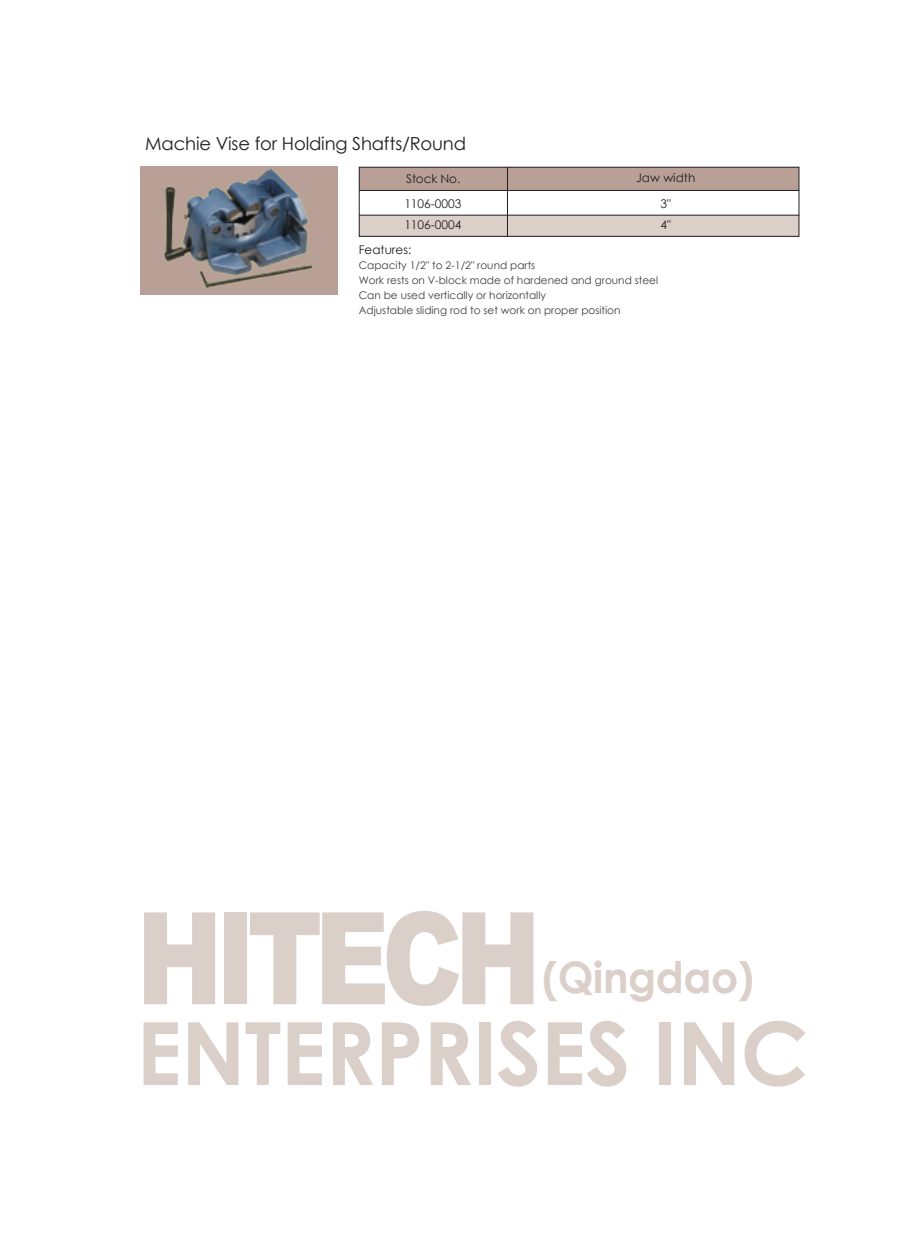
<style>
.page{position:relative;width:919px;height:1238px;background:#fff}
.page>*{position:absolute;margin:0;border:0;box-sizing:border-box;transform-origin:0 0}
.t1{font:900 128.1px "Arial";letter-spacing:-.075em;color:#dbcfc9;scale:.81 1}
.t2{font:700 87.3px "Century Gothic";letter-spacing:-.01em;color:#dbcfc9}
.t3{font:700 43.5px "Century Gothic";letter-spacing:-.01em;color:#dbcfc9}
.t4{font:18px "Century Gothic";letter-spacing:-.01em;color:#231f20}
.t5{font:12px/21px "Century Gothic";color:#231f20}
.t6{font:10.5px/15px "Century Gothic";color:#3e3e3f}
</style>
<div class="page">
<div style="left:359px;top:215px;width:439px;height:22px;background:#dbcfc9"></div>
<div style="left:359px;top:167px;width:440px;height:23px;background:#b8a097"></div>
<hr style="left:359px;top:190px;width:440px;height:1px;background:#231f20">
<hr style="left:359px;top:215px;width:440px;height:1px;background:#231f20">
<hr style="left:507px;top:167px;width:1px;height:69px;background:#231f20">
<div style="left:359px;top:167px;width:440px;height:70px;border:1px solid #231f20"></div>
<div style="left:140px;top:166px;width:197px;height:128px;background:#b8a097"></div>
<img style="left:164px;top:169px;width:149px;height:118px">
<h3 class="t4" style="left:145px;top:131px;width:322px">Machie Vise for Holding Shafts/Round</h3>
<p class="t5" style="left:406px;top:168px;width:56px">Stock No.</p>
<p class="t5" style="left:636px;top:167px;width:61px">Jaw width</p>
<p class="t5" style="left:404px;top:193px;width:59px">1106-0003<br>1106-0004</p>
<p class="t5" style="left:660px;top:193px;width:12px">3"<br>4"</p>
<p class="t5" style="left:359px;top:239px;width:54px">Features:</p>
<p class="t6" style="left:359px;top:257px;width:301px">Capacity 1/2" to 2-1/2" round parts<br>Work rests on V-block made of hardened and ground steel Can be used vertically or horizontally<br>Adjustable sliding rod to set work on proper position</p>
<h1 class="t1" style="left:136px;top:865px;width:501px">HITECH</h1>
<h3 class="t3" style="left:542px;top:944px;width:213px">(Qingdao)</h3>
<h2 class="t2" style="left:136px;top:987px;width:673px">ENTERPRISES INC</h2>
</div>
